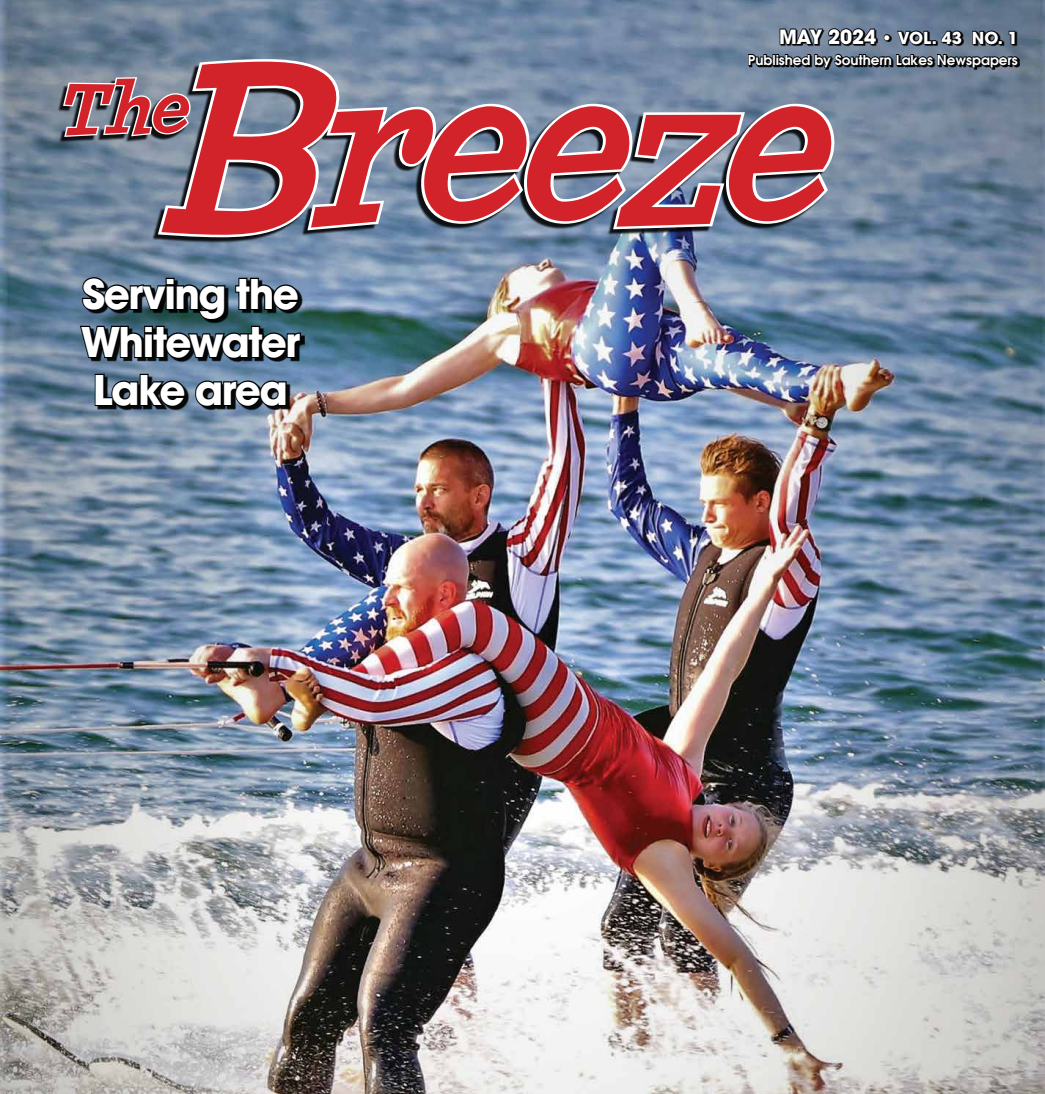
<style>
.page{position:relative;width:1045px;height:1094px;background:#fff}
.page>*{position:absolute;margin:0;border:0;box-sizing:border-box;transform-origin:0 0}
.t1{font:italic 215.7px "Chowderhead";color:#d2232a}
.t2{font:italic 72.45px "Chowderhead";color:#d2232a;scale:1.05 1}
.t3{font:700 40.5px/48px "Avant Garde";letter-spacing:-.04em;color:#fff;text-align:center}
.t4{font:700 16.5px "Avant Garde";color:#fff}
.t5{font:600 13.5px "Avant Garde";color:#fff}
.s1{font-size:19.5px}
.s2{font-size:242.7px}
</style>
<div class="page">
<img style="left:0;top:0;width:1044px;height:1094px">
<svg style="left:747px;top:22px;width:271px;height:47px"></svg>
<div style="left:152px;top:62px;width:679px;height:181px;background:#000;opacity:.9"></div>
<img style="left:25px;top:57px;width:329px;height:648px">
<svg style="left:297px;top:101px;width:559px;height:132px"></svg>
<div style="left:82px;top:280px;width:223px;height:131px;background:#000;opacity:.95"></div>
<svg style="left:79px;top:276px;width:223px;height:84px"></svg>
<svg style="left:94px;top:372px;width:93px;height:36px"></svg>
<svg style="left:194px;top:379px;width:94px;height:29px"></svg>
<p class="t4" style="left:778px;top:27px;width:240px"><span class="s1">MAY 2024</span> • VOL. 43 NO. 1</p>
<p class="t5" style="left:747px;top:51px;width:271px">Published by Southern Lakes Newspapers</p>
<h1 class="t1" style="left:154px;top:27px;width:731px"><span class="s2">B</span>reeze</h1>
<h2 class="t2" style="left:56px;top:68px;width:145px">The</h2>
<h3 class="t3" style="left:81px;top:270px;width:221px">Serving the<br>Whitewater<br>Lake area</h3>
</div>
